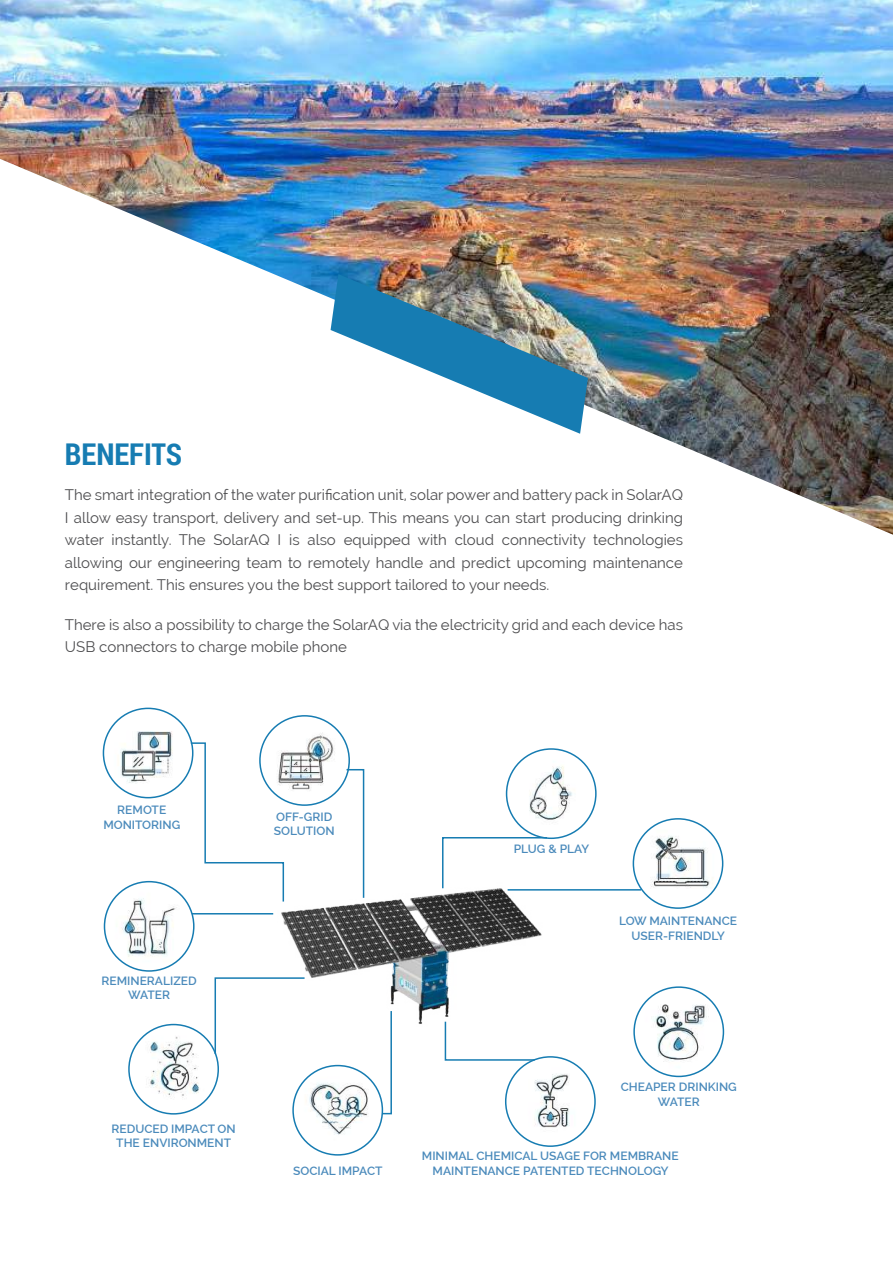
<style>
.page{position:relative;width:893px;height:1263px;background:#fff}
.page>*{position:absolute;margin:0;border:0;box-sizing:border-box;transform-origin:0 0}
.t1{font:700 30px "Roboto Condensed";color:#167cb2}
.t2{font:15px/22.5px "Raleway";color:#4d4d4f;text-align:justify}
.t3{font:600 12px/14.4px "Raleway";color:#4a8abb;text-align:center}
</style>
<div class="page">
<img style="left:0;top:0;width:893px;height:535px">
<img style="left:331px;top:274px;width:257px;height:160px">
<img style="left:102px;top:707px;width:623px;height:449px">
<img style="left:633px;top:819px;width:90px;height:89px;border-radius:45px">
<div style="left:633px;top:818px;width:90px;height:91px;border:2px solid #167cb2;border-radius:50%"></div>
<img style="left:507px;top:749px;width:89px;height:89px;border-radius:45px">
<div style="left:506px;top:748px;width:91px;height:91px;border:2px solid #167cb2;border-radius:50%"></div>
<img style="left:260px;top:716px;width:89px;height:89px;border-radius:45px">
<div style="left:259px;top:715px;width:91px;height:91px;border:2px solid #167cb2;border-radius:50%"></div>
<img style="left:103px;top:708px;width:90px;height:90px;border-radius:45px">
<div style="left:103px;top:708px;width:90px;height:90px;border:2px solid #167cb2;border-radius:50%"></div>
<img style="left:129px;top:1024px;width:89px;height:90px;border-radius:45px">
<div style="left:128px;top:1024px;width:91px;height:90px;border:2px solid #167cb2;border-radius:50%"></div>
<img style="left:506px;top:1057px;width:89px;height:89px;border-radius:45px">
<div style="left:505px;top:1056px;width:91px;height:91px;border:2px solid #167cb2;border-radius:50%"></div>
<img style="left:634px;top:987px;width:89px;height:89px;border-radius:45px">
<div style="left:633px;top:986px;width:91px;height:91px;border:2px solid #167cb2;border-radius:50%"></div>
<svg style="left:189px;top:742px;width:96px;height:161px"></svg>
<svg style="left:345px;top:768px;width:20px;height:131px"></svg>
<svg style="left:441px;top:836px;width:107px;height:54px"></svg>
<hr style="left:508px;top:889px;width:133px;height:1px;background:#167cb2">
<hr style="left:190px;top:913px;width:83px;height:1px;background:#167cb2">
<svg style="left:214px;top:976px;width:92px;height:79px"></svg>
<svg style="left:379px;top:1009px;width:14px;height:106px"></svg>
<svg style="left:444px;top:1020px;width:92px;height:41px"></svg>
<img style="left:104px;top:882px;width:90px;height:89px;border-radius:45px">
<div style="left:104px;top:881px;width:91px;height:91px;border:2px solid #167cb2;border-radius:50%"></div>
<img style="left:293px;top:1065px;width:89px;height:90px;border-radius:45px">
<div style="left:292px;top:1065px;width:91px;height:90px;border:2px solid #167cb2;border-radius:50%"></div>
<h1 class="t1" style="left:65px;top:433px;width:32px">BENEFITS</h1>
<p class="t2" style="left:65px;top:484px;width:620px">The smart integration of the water purification unit, solar power and battery pack in SolarAQ I allow easy transport, delivery and set-up. This means you can start producing drinking water instantly. The SolarAQ I is also equipped with cloud connectivity technologies allowing our engineering team to remotely handle and predict upcoming maintenance requirement. This ensures you the best support tailored to your needs.</p>
<p class="t2" style="left:65px;top:613px;width:620px">There is also a possibility to charge the SolarAQ via the electricity grid and each device has<br>USB connectors to charge mobile phone</p>
<p class="t3" style="left:103px;top:803px;width:78px">REMOTE<br>MONITORING</p>
<p class="t3" style="left:274px;top:809px;width:62px;text-align:left">OFF-GRID<br>SOLUTION</p>
<p class="t3" style="left:101px;top:973px;width:97px">REMINERALIZED<br>WATER</p>
<p class="t3" style="left:112px;top:1121px;width:126px">REDUCED IMPACT ON<br>THE ENVIRONMENT</p>
<p class="t3" style="left:514px;top:842px;width:77px">PLUG &amp; PLAY</p>
<p class="t3" style="left:619px;top:914px;width:120px">LOW MAINTENANCE<br>USER-FRIENDLY</p>
<p class="t3" style="left:621px;top:1080px;width:118px">CHEAPER DRINKING<br>WATER</p>
<p class="t3" style="left:422px;top:1149px;width:258px">MINIMAL CHEMICAL USAGE FOR MEMBRANE</p>
<p class="t3" style="left:293px;top:1163px;width:91px">SOCIAL IMPACT</p>
<p class="t3" style="left:433px;top:1163px;width:237px">MAINTENANCE PATENTED TECHNOLOGY</p>
</div>
